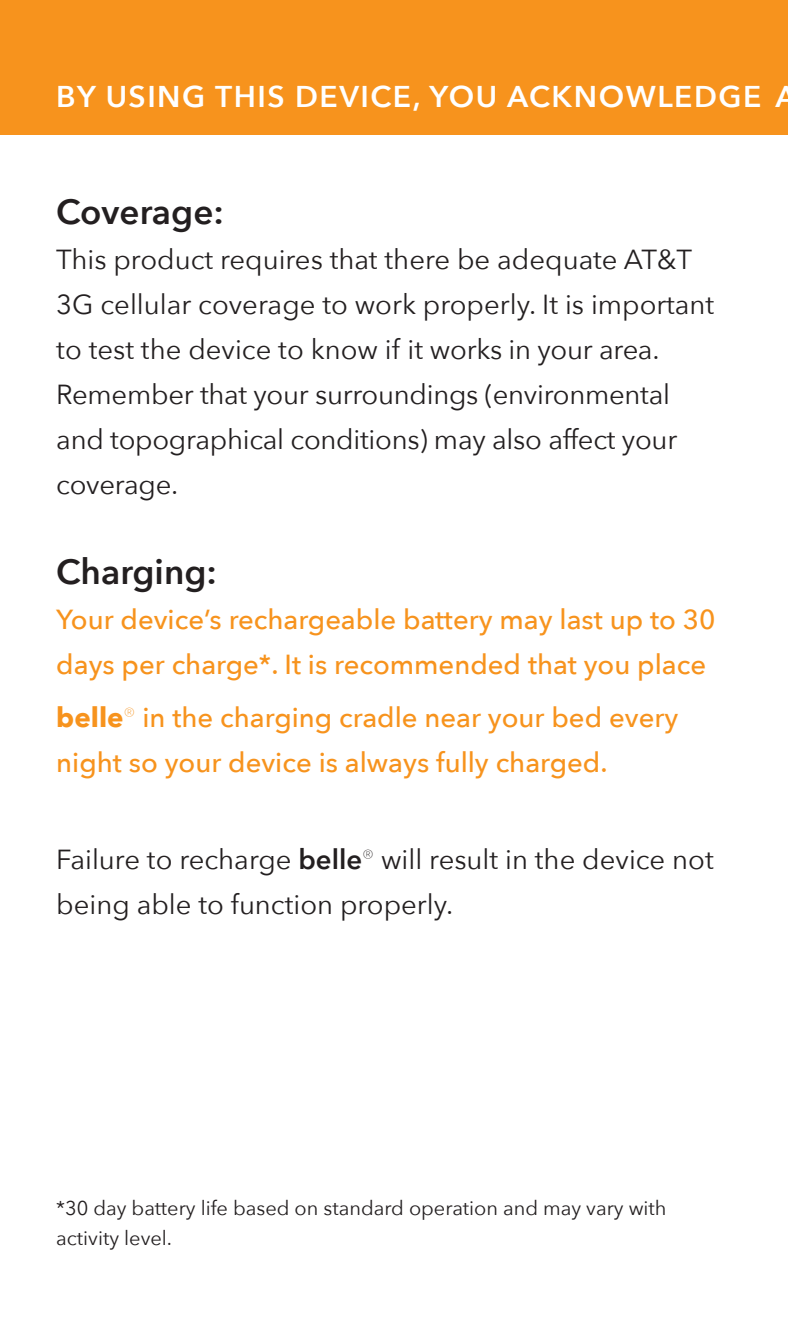
<style>
.page{position:relative;width:788px;height:1328px;background:#fff}
.page>*{position:absolute;margin:0;border:0;box-sizing:border-box;transform-origin:0 0}
._3G_user_guide_body{font:600 35px "Avenir Next";color:#231f20}
._3G_user_guide_body-2{font:600 30px "Avenir Next";letter-spacing:.05em;color:#fff}
._3G_user_guide_body-3{font:27.5px/45px "Avenir Next";color:#231f20}
._3G_user_guide_body-4{font:500 27.5px/45px "Avenir Next";color:#f7931d}
._3G_user_guide_body-5{font:20px/30px "Avenir Next";color:#231f20}
.s1{font-weight:700}
.s2{font-weight:600}
</style>
<div class="page">
<div style="left:0;top:0;width:788px;height:135px;background:#f7931d"></div>
<p class="_3G_user_guide_body-2" style="left:56px;top:71px;width:742px">BY USING THIS DEVICE, YOU ACKNOWLEDGE A</p>
<p class="_3G_user_guide_body" style="left:56px;top:181px;width:169px">Coverage:</p>
<p class="_3G_user_guide_body-3" style="left:56px;top:235px;width:659px">This product requires that there be adequate AT&amp;T 3G cellular coverage to work properly. It is important to test the device to know if it works in your area.<br>Remember that your surroundings (environmental and topographical conditions) may also affect your coverage.</p>
<p class="_3G_user_guide_body" style="left:56px;top:541px;width:162px">Charging:</p>
<p class="_3G_user_guide_body-4" style="left:56px;top:596px;width:660px">Your device’s rechargeable battery may last up to 30 days per charge*. It is recommended that you place</p>
<p class="_3G_user_guide_body-4" style="left:56px;top:693px;width:623px"><span class="s1">belle</span><sup>®</sup> in the charging cradle near your bed every night so your device is always fully charged.</p>
<p class="_3G_user_guide_body-3" style="left:56px;top:836px;width:659px">Failure to recharge <span class="s2">belle</span><sup>®</sup> will result in the device not being able to function properly.</p>
<p class="_3G_user_guide_body-5" style="left:56px;top:1191px;width:611px">*30 day battery life based on standard operation and may vary with activity level.</p>
</div>
